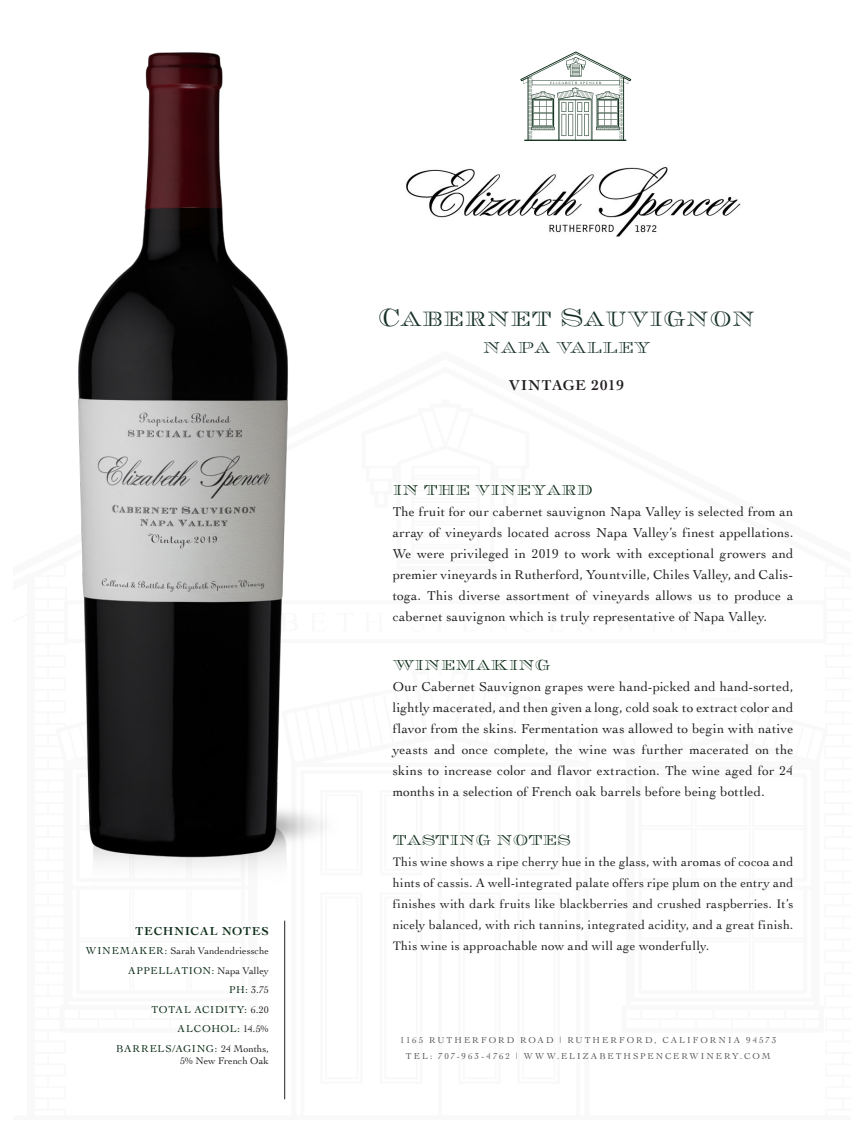
<style>
.page{position:relative;width:864px;height:1134px;background:#fff}
.page>*{position:absolute;margin:0;border:0;box-sizing:border-box;transform-origin:0 0}
.t1{font:25.5px "Escorial EF Outline";color:#163029}
.t2{font:16.5px "Escorial EF Outline";color:#163029}
.t3{font:15px "Escorial EF Outline";color:#0a2b16}
.t4{font:700 15px "Cochin";letter-spacing:.045em;color:#231f20}
.t5{font:13.5px/21px "Cochin";letter-spacing:.02em;color:#231f20;text-align:justify}
.t6{font:12.9px/21px "Cochin";letter-spacing:.02em;color:#231f20;text-align:justify}
.t7{font:700 12px "Cochin";letter-spacing:.085em;color:#0a2b16}
.t8{font:10.5px/19.5px "Cochin";letter-spacing:.065em;color:#0a2b16;text-align:right}
.t9{font:10.05px "Cochin";letter-spacing:.005em;color:#231f20}
.t10{font:9px/15.8px "Cochin";letter-spacing:.22em;color:#57585a;text-align:center}
.s1{font-size:10.5px;color:#0a2b16}
.s2{font-size:10.05px;color:#231f20}
</style>
<div class="page">
<svg style="left:520px;top:52px;width:111px;height:89px"></svg>
<img style="left:406px;top:167px;width:335px;height:70px">
<img style="left:78px;top:52px;width:249px;height:822px">
<hr style="left:284px;top:921px;width:1px;height:178px;background:#231f20">
<p class="t7" style="left:136px;top:923px;width:135px">TECHNICAL NOTES</p>
<p class="t9" style="left:86px;top:944px;width:185px"><span class="s1">WINEMAKER:</span> Sarah Vandendriessche</p>
<p class="t8" style="left:128px;top:960px;width:142px">APPELLATION: <span class="s2">Napa Valley</span></p>
<p class="t9" style="left:229px;top:983px;width:41px"><span class="s1">PH:</span> 3.75</p>
<p class="t8" style="left:116px;top:999px;width:154px">TOTAL ACIDITY: <span class="s2">6.20<br></span>ALCOHOL: <span class="s2">14.5%<br></span>BARRELS/AGING: <span class="s2">24 Months,</span></p>
<p class="t9" style="left:180px;top:1054px;width:90px">5% New French Oak</p>
<h1 class="t1" style="left:378px;top:303px;width:379px">Cabernet Sauvignon</h1>
<p class="t2" style="left:483px;top:338px;width:169px">NAPA VALLEY</p>
<p class="t4" style="left:509px;top:375px;width:117px">VINTAGE 2019</p>
<p class="t3" style="left:393px;top:481px;width:202px">IN THE VINEYARD</p>
<p class="t5" style="left:393px;top:500px;width:402px">The fruit for our cabernet sauvignon Napa Valley is selected from an array of vineyards located across Napa Valley’s finest appellations.<br>We were privileged in 2019 to work with exceptional growers and premier vineyards in Rutherford, Yountville, Chiles Valley, and Calis&shy;toga. This diverse assortment of vineyards allows us to produce a cabernet sauvignon which is truly representative of Napa Valley.</p>
<p class="t3" style="left:393px;top:656px;width:160px">WINEMAKING</p>
<p class="t5" style="left:393px;top:676px;width:402px">Our Cabernet Sauvignon grapes were hand-picked and hand-sorted, lightly macerated, and then given a long, cold soak to extract color and flavor from the skins. Fermentation was allowed to begin with native yeasts and once complete, the wine was further macerated on the skins to increase color and flavor extraction. The wine aged for 24 months in a selection of French oak barrels before being bottled.</p>
<p class="t3" style="left:393px;top:832px;width:180px">TASTING NOTES</p>
<p class="t6" style="left:393px;top:851px;width:402px">This wine shows a ripe cherry hue in the glass, with aromas of cocoa and hints of cassis. A well-integrated palate offers ripe plum on the entry and finishes with dark fruits like blackberries and crushed raspberries. It’s nicely balanced, with rich tannins, integrated acidity, and a great finish.<br>This wine is approachable now and will age wonderfully.</p>
<p class="t10" style="left:400px;top:1032px;width:378px">1165 RUTHERFORD ROAD | RUTHERFORD, CALIFORNIA 94573<br>TEL: 707-963-4762 | WWW.ELIZABETHSPENCERWINERY.COM</p>
</div>
